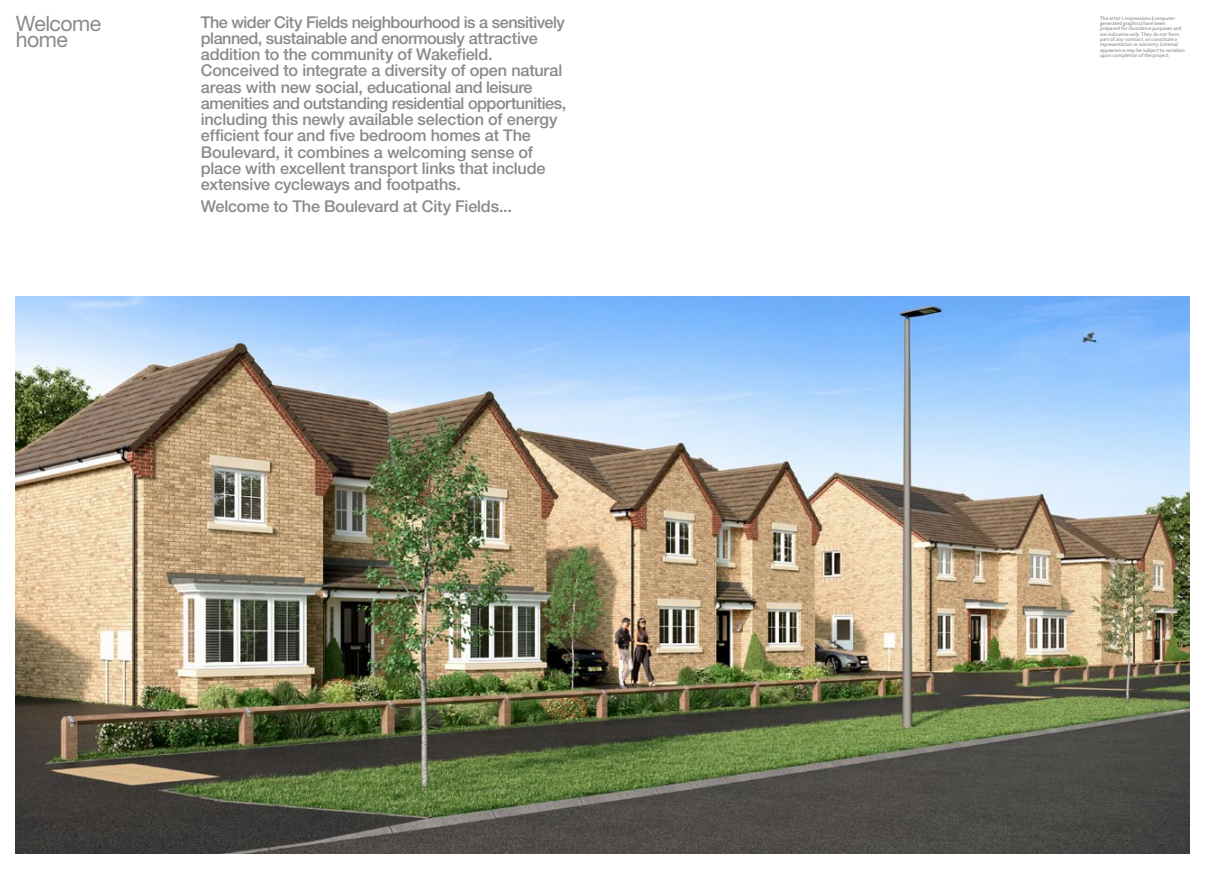
<style>
.page{position:relative;width:1205px;height:869px;background:#fff}
.page>*{position:absolute;margin:0;border:0;box-sizing:border-box;transform-origin:0 0}
.t1{font:21.25px/16.2px "Helvetica Neue LT Std";letter-spacing:-.025em;color:#878b8d}
.t2{font:500 16.25px/16.2px "Helvetica Neue LT Std";letter-spacing:-.015em;color:#878b8d}
.t3{font:500 5.25px/5.2px "Agenda";letter-spacing:.01em;color:#878b8d}
</style>
<div class="page">
<img style="left:16px;top:296px;width:1173px;height:556px">
<h1 class="t1" style="left:16px;top:15px;width:87px">Welcome home</h1>
<p class="t2" style="left:201px;top:13px;width:367px">The wider City Fields neighbourhood is a sensitively planned, sustainable and enormously attractive addition to the community of Wakefield.<br>Conceived to integrate a diversity of open natural areas with new social, educational and leisure amenities and outstanding residential opportunities, including this newly available selection of energy efficient four and five bedroom homes at The Boulevard, it combines a welcoming sense of place with excellent transport links that include extensive cycleways and footpaths.</p>
<p class="t2" style="left:201px;top:197px;width:312px">Welcome to The Boulevard at City Fields...</p>
<p class="t3" style="left:1100px;top:16px;width:86px">The artist’s impressions (computer&shy;generated graphics) have been prepared for illustrative purposes and are indicative only. They do not form part of any contract, or constitute a representation or warranty. External appearance may be subject to variation upon completion of the project.</p>
</div>
